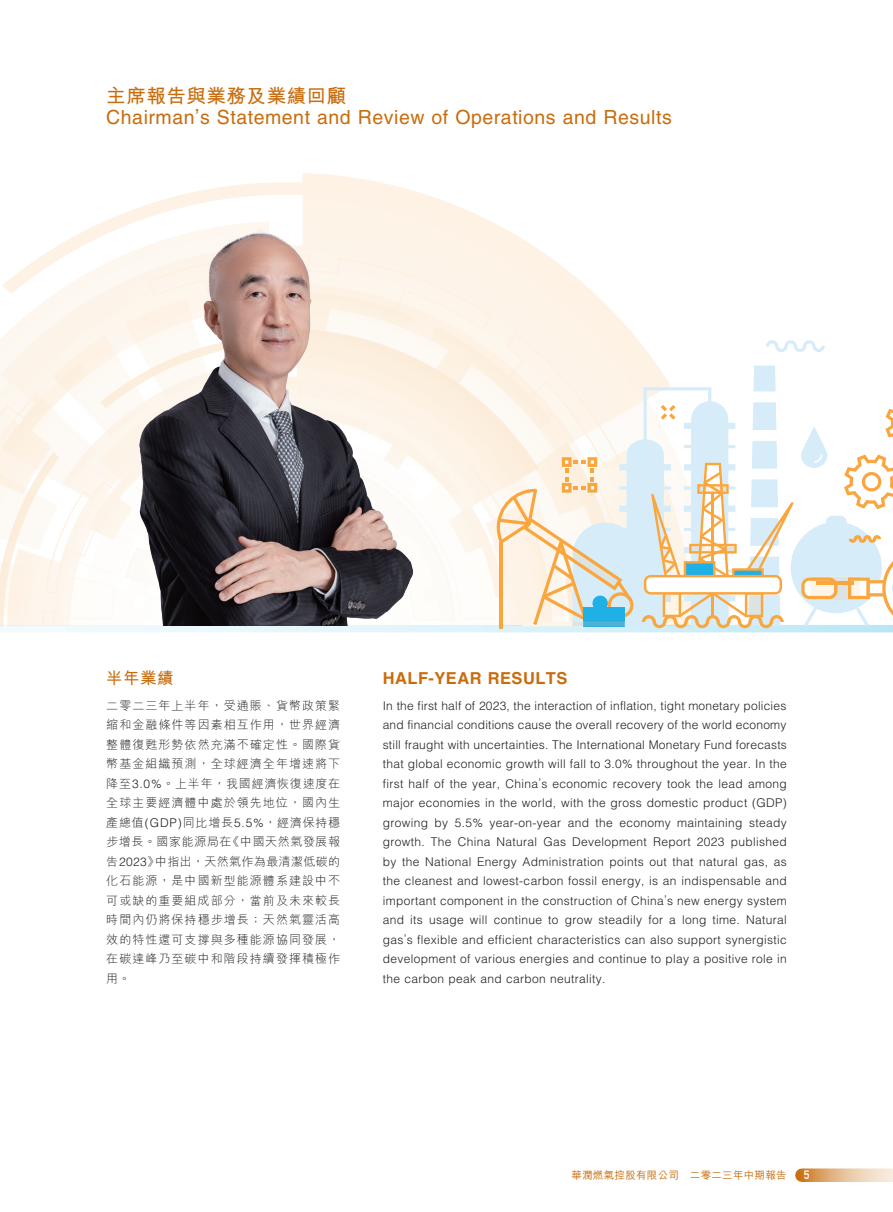
<style>
.page{position:relative;width:893px;height:1212px;background:#fff}
.page>*{position:absolute;margin:0;border:0;box-sizing:border-box;transform-origin:0 0}
.t1{font:19.5px "Helvetica LT Std";letter-spacing:.03em;color:#c86d0d}
.t2{font:700 19.5px "M Hei HK";letter-spacing:.03em;color:#c86d0d}
.t3{font:700 16.5px "Helvetica LT Std";letter-spacing:.03em;color:#c86d0d}
.t4{font:700 16.5px "M Hei HK";color:#c86d0d}
.t5{font:300 12px/19.5px "Helvetica LT Std";letter-spacing:.03em;color:#231f20;text-align:justify}
.t6{font:300 12px/19.5px "M Hei HK";letter-spacing:.09em;color:#231f20;text-align:justify}
.t7{font:12px "DIN Mittelschrift Std";color:#fff}
.t8{font:500 10.5px "M Hei HK";letter-spacing:.03em;color:#c86d0d}
.s1{font-family:"Helvetica LT Std"}
</style>
<div class="page">
<svg style="left:802px;top:1168px;width:91px;height:14px"></svg>
<img style="left:0;top:173px;width:657px;height:452px">
<svg style="left:0;top:625px;width:893px;height:7px"></svg>
<svg style="left:766px;top:340px;width:59px;height:12px"></svg>
<svg style="left:497px;top:365px;width:396px;height:264px"></svg>
<img style="left:65px;top:175px;width:407px;height:450px">
<h1 class="t2" style="left:106px;top:81px;width:242px">主席報告與業務及業績回顧</h1>
<h1 class="t1" style="left:106px;top:106px;width:567px">Chairman’s Statement and Review of Operations and Results</h1>
<h2 class="t4" style="left:106px;top:666px;width:69px">半年業績</h2>
<p class="t6" style="left:106px;top:695px;width:235px">二零二三年上半年，受通賬、貨幣政策緊縮和金融條件等因素相互作用，世界經濟整體復甦形勢依然充滿不確定性。國際貨幣基金組織預測，全球經濟全年增速將下降至<span class="s1">3.0%</span>。上半年，我國經濟恢復速度在全球主要經濟體中處於領先地位，國內生產總值<span class="s1">(GDP)</span>同比增長<span class="s1">5.5%</span>，經濟保持穩步增長。國家能源局在《中國天然氣發展報告<span class="s1">2023</span>》中指出，天然氣作為最清潔低碳的化石能源，是中國新型能源體系建設中不可或缺的重要組成部分，當前及未來較長時間內仍將保持穩步增長；天然氣靈活高效的特性還可支撐與多種能源協同發展，在碳達峰乃至碳中和階段持續發揮積極作用。</p>
<h2 class="t3" style="left:383px;top:668px;width:186px">HALF-YEAR RESULTS</h2>
<p class="t5" style="left:383px;top:695px;width:406px">In the first half of 2023, the interaction of inflation, tight monetary policies and financial conditions cause the overall recovery of the world economy still fraught with uncertainties. The International Monetary Fund forecasts that global economic growth will fall to 3.0% throughout the year. In the first half of the year, China’s economic recovery took the lead among major economies in the world, with the gross domestic product (GDP) growing by 5.5% year-on-year and the economy maintaining steady growth. The China Natural Gas Development Report 2023 published by the National Energy Administration points out that natural gas, as the cleanest and lowest-carbon fossil energy, is an indispensable and important component in the construction of China’s new energy system and its usage will continue to grow steadily for a long time. Natural gas’s flexible and efficient characteristics can also support synergistic development of various energies and continue to play a positive role in the carbon peak and carbon neutrality.</p>
<p class="t8" style="left:571px;top:1168px;width:217px">華潤燃氣控股有限公司 二零二三年中期報告</p>
<p class="t7" style="left:804px;top:1168px;width:7px">5</p>
</div>
